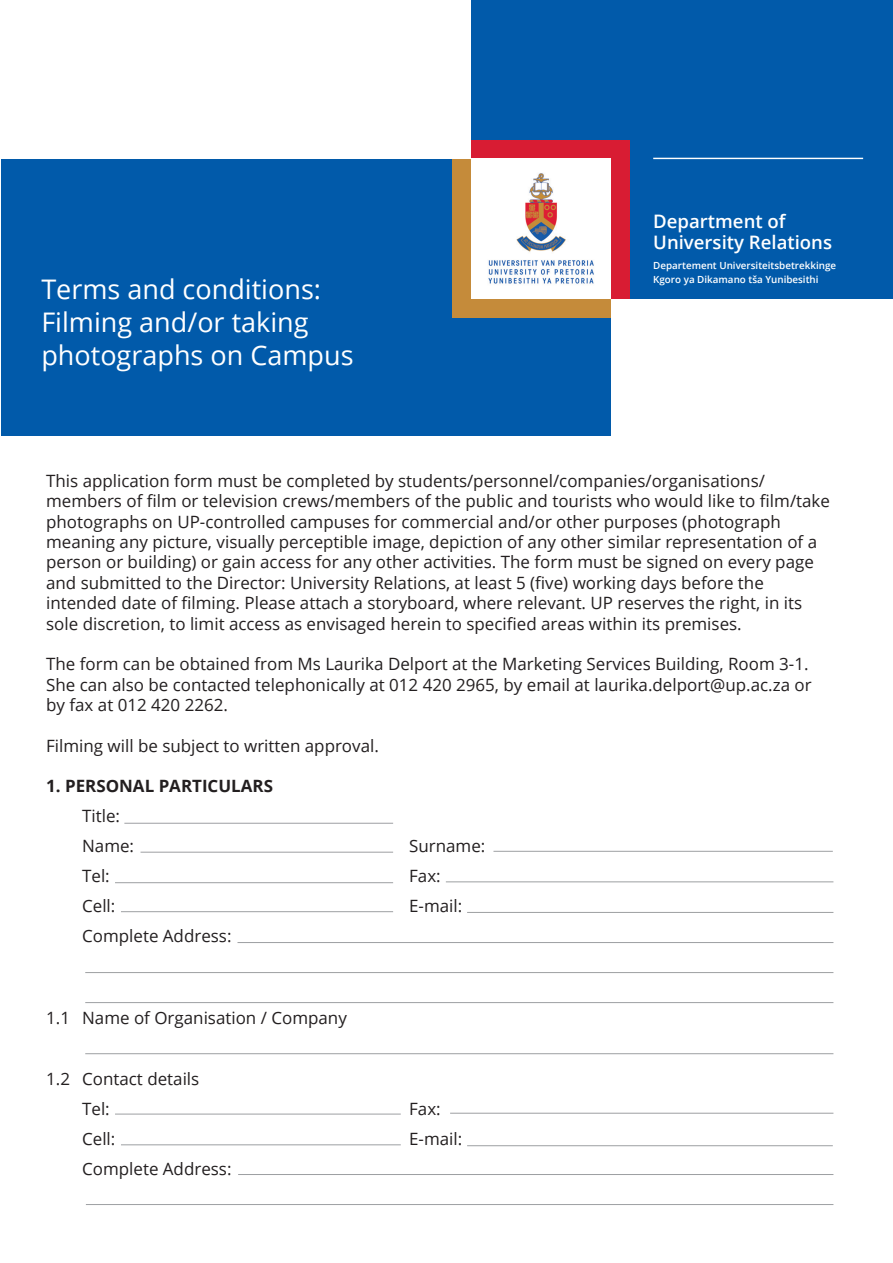
<style>
.page{position:relative;width:893px;height:1263px;background:#fff}
.page>*{position:absolute;margin:0;border:0;box-sizing:border-box;transform-origin:0 0}
.t1{font:27px/33px "Open Sans";color:#fff}
.t2{font:600 18.6px/20.7px "Open Sans";color:#fff}
.t3{font:16.95px/20.4px "Open Sans";color:#231f20}
.t4{font:700 16.95px "Open Sans";color:#231f20}
.t5{font:600 9.9px/13.8px "Open Sans";color:#fff}
</style>
<div class="page">
<hr style="left:124px;top:823px;width:269px;height:1px;background:#9d9fa2">
<hr style="left:115px;top:1114px;width:286px;height:1px;background:#9d9fa2">
<hr style="left:450px;top:1113px;width:383px;height:1px;background:#9d9fa2">
<hr style="left:121px;top:1144px;width:280px;height:1px;background:#9d9fa2">
<hr style="left:467px;top:1145px;width:366px;height:1px;background:#9d9fa2">
<hr style="left:141px;top:852px;width:252px;height:1px;background:#9d9fa2">
<hr style="left:493px;top:851px;width:340px;height:1px;background:#9d9fa2">
<hr style="left:446px;top:881px;width:387px;height:1px;background:#9d9fa2">
<hr style="left:467px;top:912px;width:366px;height:1px;background:#9d9fa2">
<hr style="left:115px;top:882px;width:278px;height:1px;background:#9d9fa2">
<hr style="left:121px;top:911px;width:272px;height:1px;background:#9d9fa2">
<hr style="left:237px;top:942px;width:596px;height:1px;background:#9d9fa2">
<hr style="left:238px;top:1174px;width:595px;height:1px;background:#9d9fa2">
<hr style="left:85px;top:972px;width:748px;height:1px;background:#9d9fa2">
<hr style="left:86px;top:1204px;width:747px;height:1px;background:#9d9fa2">
<hr style="left:85px;top:1002px;width:748px;height:1px;background:#9d9fa2">
<hr style="left:85px;top:1053px;width:748px;height:1px;background:#9d9fa2">
<div style="left:1px;top:159px;width:609px;height:277px;background:#015aaa"></div>
<div style="left:472px;top:0;width:421px;height:299px;background:#015aaa"></div>
<div style="left:471px;top:140px;width:159px;height:159px;background:#d81c33"></div>
<div style="left:452px;top:159px;width:159px;height:159px;background:#c58b3a"></div>
<img style="left:471px;top:159px;width:140px;height:140px">
<hr style="left:653px;top:158px;width:210px;height:1px;background:#fff">
<h1 class="t1" style="left:41px;top:272px;width:314px">Terms and conditions:<br>Filming and/or taking photographs on Campus</h1>
<p class="t2" style="left:653px;top:211px;width:180px">Department of<br>University Relations</p>
<p class="t5" style="left:653px;top:259px;width:184px">Departement Universiteitsbetrekkinge<br>Kgoro ya Dikamano tša Yunibesithi</p>
<p class="t3" style="left:46px;top:470px;width:785px">This application form must be completed by students/personnel/companies/organisations/ members of film or television crews/members of the public and tourists who would like to film/take photographs on UP-controlled campuses for commercial and/or other purposes (photograph meaning any picture, visually perceptible image, depiction of any other similar representation of a person or building) or gain access for any other activities. The form must be signed on every page and submitted to the Director: University Relations, at least 5 (five) working days before the intended date of filming. Please attach a storyboard, where relevant. UP reserves the right, in its sole discretion, to limit access as envisaged herein to specified areas within its premises.</p>
<p class="t3" style="left:46px;top:653px;width:767px">The form can be obtained from Ms Laurika Delport at the Marketing Services Building, Room 3-1.<br>She can also be contacted telephonically at 012 420 2965, by email at laurika.delport@up.ac.za or by fax at 012 420 2262.</p>
<p class="t3" style="left:46px;top:735px;width:334px">Filming will be subject to written approval.</p>
<p class="t4" style="left:46px;top:774px;width:228px">1. PERSONAL PARTICULARS</p>
<p class="t3" style="left:82px;top:801px;width:53px;line-height:30px">Title:<br>Name:</p>
<p class="t3" style="left:409px;top:835px;width:78px">Surname:</p>
<p class="t3" style="left:82px;top:865px;width:29px">Tel:</p>
<p class="t3" style="left:409px;top:865px;width:33px">Fax:</p>
<p class="t3" style="left:82px;top:895px;width:35px">Cell:</p>
<p class="t3" style="left:409px;top:895px;width:55px">E-mail:</p>
<p class="t3" style="left:82px;top:925px;width:151px">Complete Address:</p>
<p class="t3" style="left:46px;top:1007px;width:302px">1.1 Name of Organisation / Company</p>
<p class="t3" style="left:82px;top:1063px;width:119px;line-height:30px;text-indent:-36px">1.2 Contact details<br>Tel:</p>
<p class="t3" style="left:409px;top:1098px;width:33px">Fax:</p>
<p class="t3" style="left:82px;top:1128px;width:35px">Cell:</p>
<p class="t3" style="left:409px;top:1128px;width:55px">E-mail:</p>
<p class="t3" style="left:82px;top:1158px;width:151px">Complete Address:</p>
</div>
